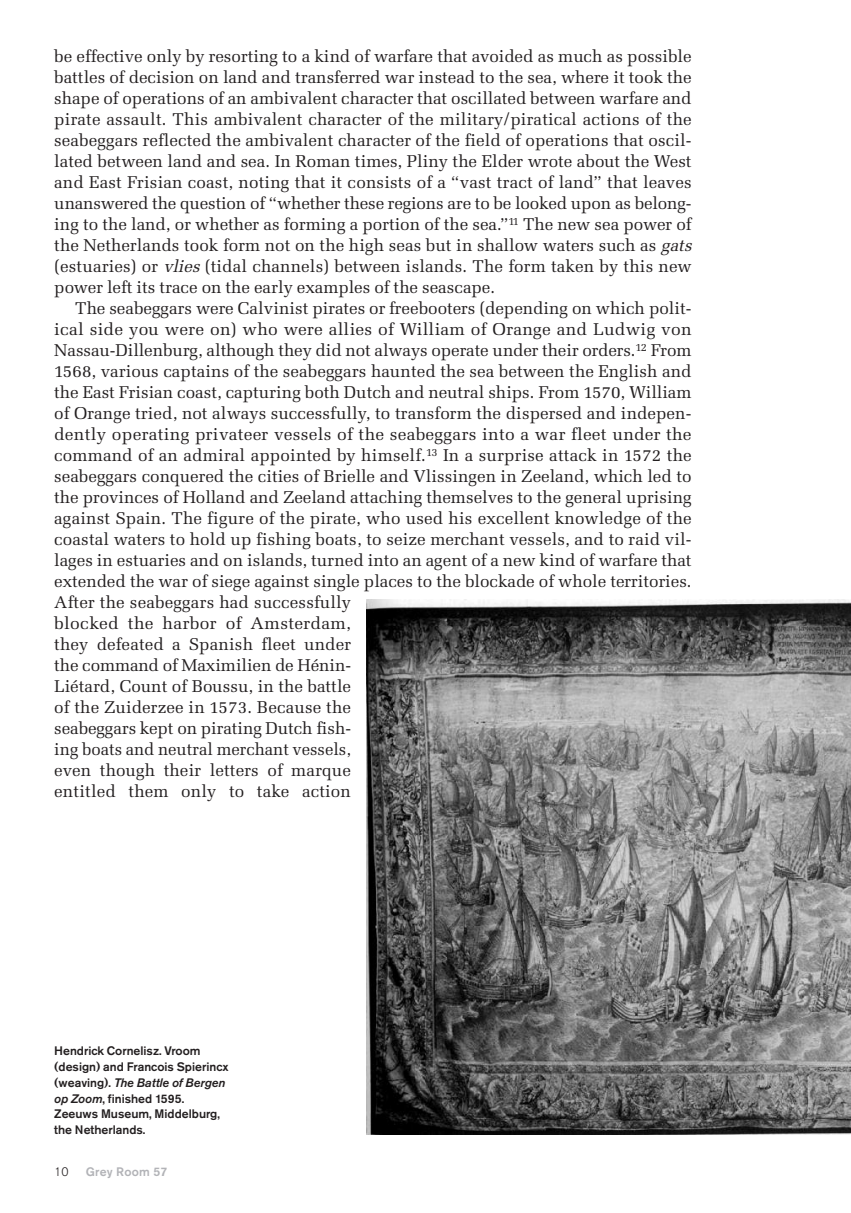
<style>
.page{position:relative;width:851px;height:1213px;background:#fff}
.page>*{position:absolute;margin:0;border:0;box-sizing:border-box;transform-origin:0 0}
.t1{font:17.15px/21px "Melior";color:#231f20}
.t2{font:500 12.25px/15.8px "Akzidenz Grotesk BE";color:#231f20}
.t3{font:500 12.25px "Akzidenz Grotesk BE";letter-spacing:.025em;color:#b2b3b7}
.t4{font:300 12.25px "Akzidenz Grotesk BE";color:#231f20}
.s1{font-style:italic}
</style>
<div class="page">
<img style="left:367px;top:600px;width:483px;height:534px">
<p class="t1" style="left:54px;top:45px;width:641px">be effective only by resorting to a kind of warfare that avoided as much as possible battles of decision on land and transferred war instead to the sea, where it took the shape of operations of an ambivalent character that oscillated between warfare and pirate assault. This ambivalent character of the military/piratical actions of the seabeggars reflected the ambivalent character of the field of operations that oscil&shy;lated between land and sea. In Roman times, Pliny the Elder wrote about the West and East Frisian coast, noting that it consists of a “vast tract of land” that leaves unanswered the question of “whether these regions are to be looked upon as belong&shy;ing to the land, or whether as forming a portion of the sea.”<sup>11</sup> The new sea power of the Netherlands took form not on the high seas but in shallow waters such as <span class="s1">gats </span>(estuaries) or <span class="s1">vlies</span> (tidal channels) between islands. The form taken by this new power left its trace on the early examples of the seascape.</p>
<p class="t1" style="left:54px;top:297px;width:639px;text-indent:21px">The seabeggars were Calvinist pirates or freebooters (depending on which polit&shy;ical side you were on) who were allies of William of Orange and Ludwig von Nassau-Dillenburg, although they did not always operate under their orders.<sup>12</sup> From 1568, various captains of the seabeggars haunted the sea between the English and the East Frisian coast, capturing both Dutch and neutral ships. From 1570, William of Orange tried, not always successfully, to transform the dispersed and indepen&shy;dently operating privateer vessels of the seabeggars into a war fleet under the command of an admiral appointed by himself.<sup>13</sup> In a surprise attack in 1572 the seabeggars conquered the cities of Brielle and Vlissingen in Zeeland, which led to the provinces of Holland and Zeeland attaching themselves to the general uprising against Spain. The figure of the pirate, who used his excellent knowledge of the coastal waters to hold up fishing boats, to seize merchant vessels, and to raid vil&shy;lages in estuaries and on islands, turned into an agent of a new kind of warfare that extended the war of siege against single places to the blockade of whole territories.<br>After the seabeggars had successfully<br>blocked the harbor of Amsterdam,<br>they defeated a Spanish fleet under<br>the command of Maximilien de Hénin-<br>Liétard, Count of Boussu, in the battle<br>of the Zuiderzee in 1573. Because the<br>seabeggars kept on pirating Dutch fish-<br>ing boats and neutral merchant vessels,<br>even though their letters of marque<br>entitled them only to take action</p>
<p class="t2" style="left:54px;top:1044px;width:176px">Hendrick Cornelisz. Vroom (design) and Francois Spierincx (weaving). <span class="s1">The Battle of Bergen op Zoom</span>, finished 1595.<br>Zeeuws Museum, Middelburg, the Netherlands.</p>
<p class="t4" style="left:54px;top:1167px;width:16px">10</p>
<p class="t3" style="left:86px;top:1167px;width:83px">Grey Room 57</p>
</div>
